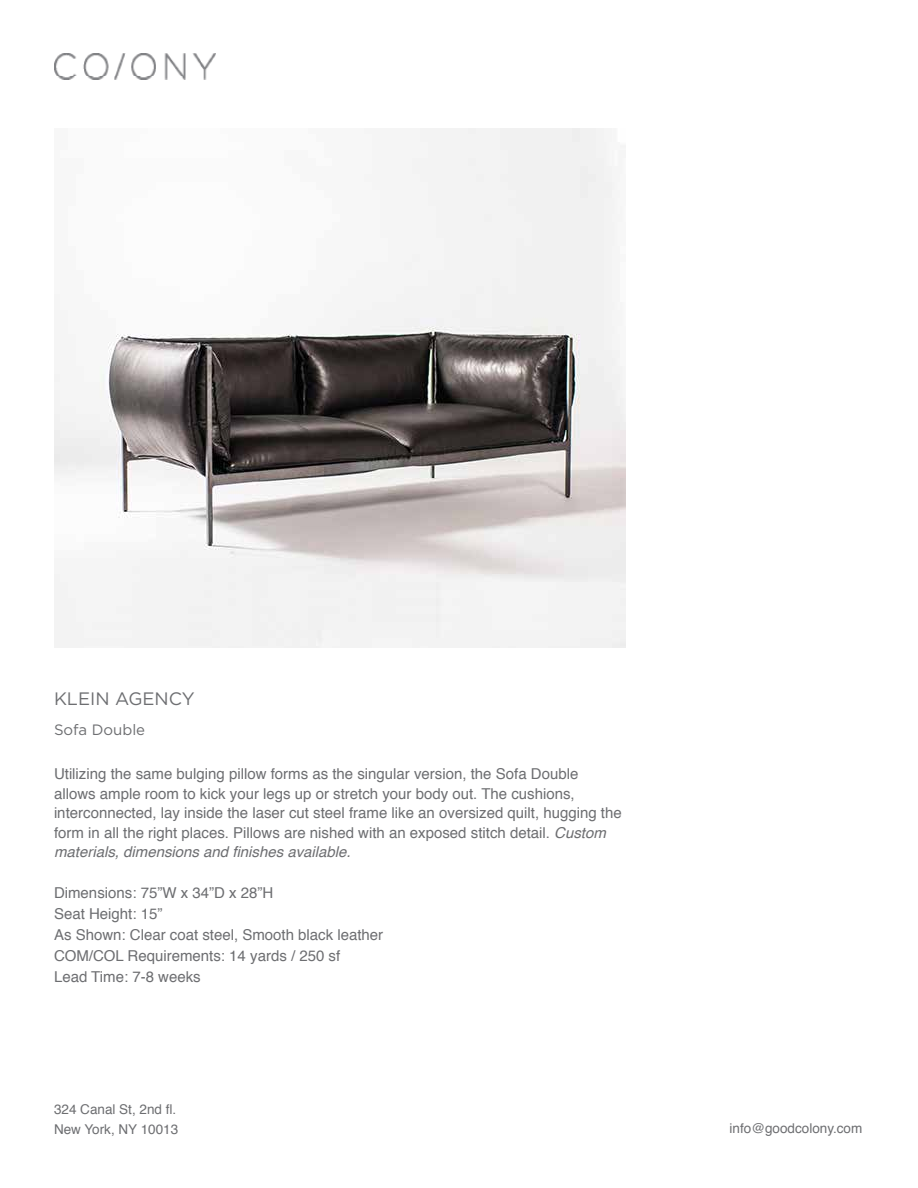
<style>
.page{position:relative;width:918px;height:1188px;background:#fff}
.page>*{position:absolute;margin:0;border:0;box-sizing:border-box;transform-origin:0 0}
.t1{font:18px "Gotham";color:#6d6e71}
.t2{font:15px/19.5px "Helvetica";color:#6d6e71}
.t3{font:15px "Gotham";color:#6d6e71}
.t4{font:13.5px/19.5px "Helvetica";color:#6d6e71}
.s1{font-style:italic}
</style>
<div class="page">
<img style="left:54px;top:54px;width:162px;height:25px">
<img style="left:54px;top:128px;width:572px;height:520px">
<p class="t1" style="left:54px;top:689px;width:142px">KLEIN AGENCY</p>
<p class="t3" style="left:54px;top:722px;width:93px">Sofa Double</p>
<p class="t2" style="left:54px;top:765px;width:569px">Utilizing the same bulging pillow forms as the singular version, the Sofa Double allows ample room to kick your legs up or stretch your body out. The cushions, interconnected, lay inside the laser cut steel frame like an oversized quilt, hugging the form in all the right places. Pillows are nished with an exposed stitch detail. <span class="s1">Custom materials, dimensions and finishes available.</span></p>
<p class="t2" style="left:54px;top:882px;width:331px;line-height:21px">Dimensions: 75”W x 34”D x 28”H<br>Seat Height: 15”<br>As Shown: Clear coat steel, Smooth black leather<br>COM/COL Requirements: 14 yards / 250 sf<br>Lead Time: 7-8 weeks</p>
<p class="t4" style="left:54px;top:1100px;width:126px">324 Canal St, 2nd fl.<br>New York, NY 10013</p>
<p class="t4" style="left:730px;top:1119px;width:134px">info@goodcolony.com</p>
</div>
